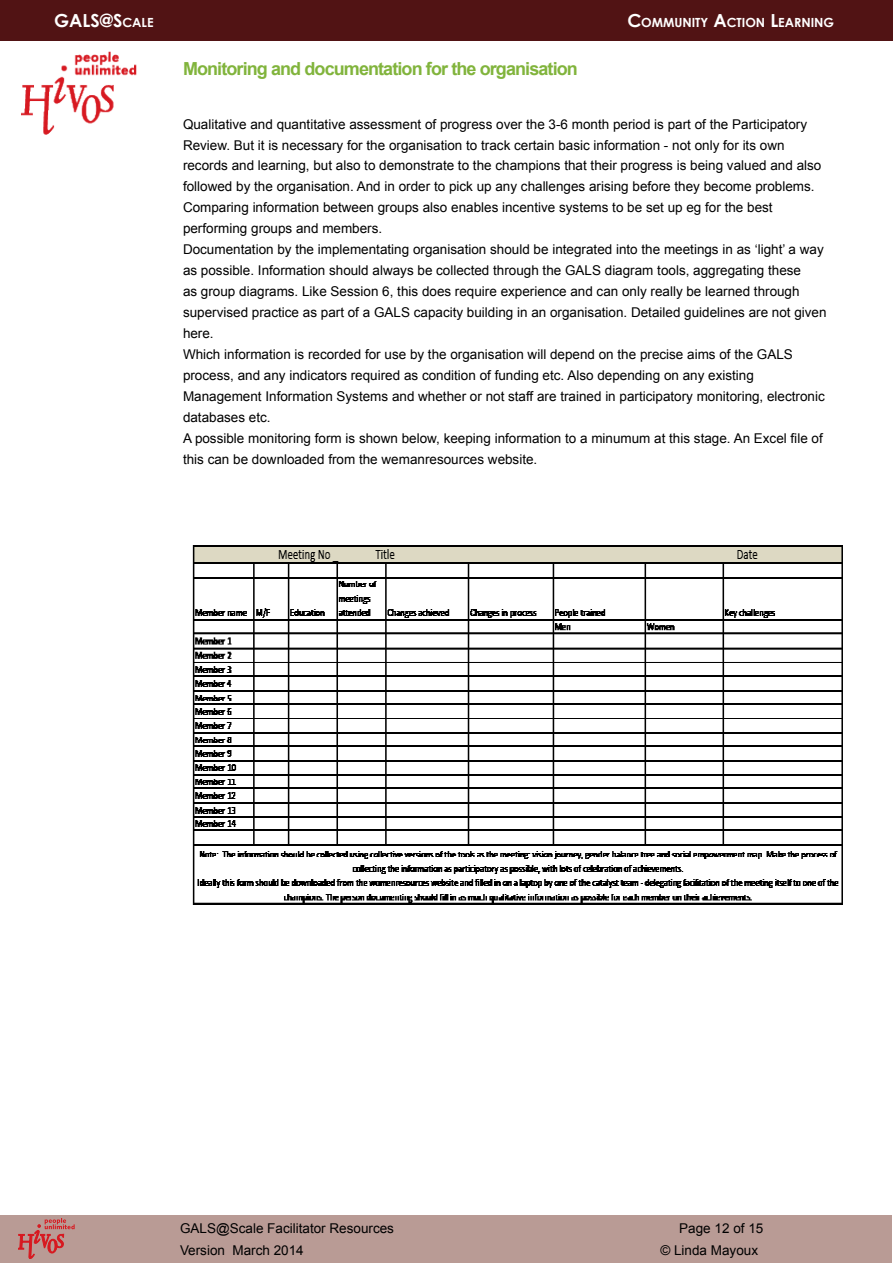
<style>
.page{position:relative;width:893px;height:1263px;background:#fff}
.page>*{position:absolute;margin:0;border:0;box-sizing:border-box;transform-origin:0 0}
.t1{font:700 18px "Arial";letter-spacing:-.05em;color:#81b43c}
.t2{font:700 18px "Century Gothic";color:#fff}
.t3{font:13.5px/21px "Arial";color:#000}
.t4{font:700 12.6px "Century Gothic";color:#fff}
.s1{font-size:12.6px}
.s2{font-size:18px}
</style>
<div class="page">
<div style="left:0;top:1215px;width:891px;height:48px;background:#b99b95"></div>
<div style="left:0;top:0;width:893px;height:40px;background:#511314"></div>
<img style="left:192px;top:545px;width:650px;height:360px">
<svg style="left:18px;top:1218px;width:57px;height:41px"></svg>
<img style="left:22px;top:52px;width:115px;height:82px">
<h1 class="t2" style="left:54px;top:7px;width:101px">GALS@S<span class="s1">CAL E</span></h1>
<p class="t4" style="left:627px;top:13px;width:207px"><span class="s2">C</span>OMMUNITY <span class="s2">A</span>CTION <span class="s2">L</span>EARNING</p>
<h1 class="t1" style="left:183px;top:56px;width:396px">Monitoring and documentation for the organisation</h1>
<p class="t3" style="left:183px;top:113px;width:645px">Qualitative and quantitative assessment of progress over the 3-6 month period is part of the Participatory Review. But it is necessary for the organisation to track certain basic information - not only for its own records and learning, but also to demonstrate to the champions that their progress is being valued and also followed by the organisation. And in order to pick up any challenges arising before they become problems.<br>Comparing information between groups also enables incentive systems to be set up eg for the best performing groups and members.<br>Documentation by the implementating organisation should be integrated into the meetings in as ‘light’ a way as possible. Information should always be collected through the GALS diagram tools, aggregating these<br>as group diagrams. Like Session 6, this does require experience and can only really be learned through supervised practice as part of a GALS capacity building in an organisation. Detailed guidelines are not given here.<br>Which information is recorded for use by the organisation will depend on the precise aims of the GALS process, and any indicators required as condition of funding etc. Also depending on any existing Management Information Systems and whether or not staff are trained in participatory monitoring, electronic databases etc.<br>A possible monitoring form is shown below, keeping information to a minumum at this stage. An Excel file of this can be downloaded from the wemanresources website.</p>
<p class="t3" style="left:180px;top:1218px;width:216px">GALS@Scale Facilitator Resources</p>
<p class="t3" style="left:679px;top:1218px;width:86px">Page 12 of 15</p>
<p class="t3" style="left:180px;top:1239px;width:125px">Version March 2014</p>
<p class="t3" style="left:660px;top:1239px;width:99px">© Linda Mayoux</p>
</div>
